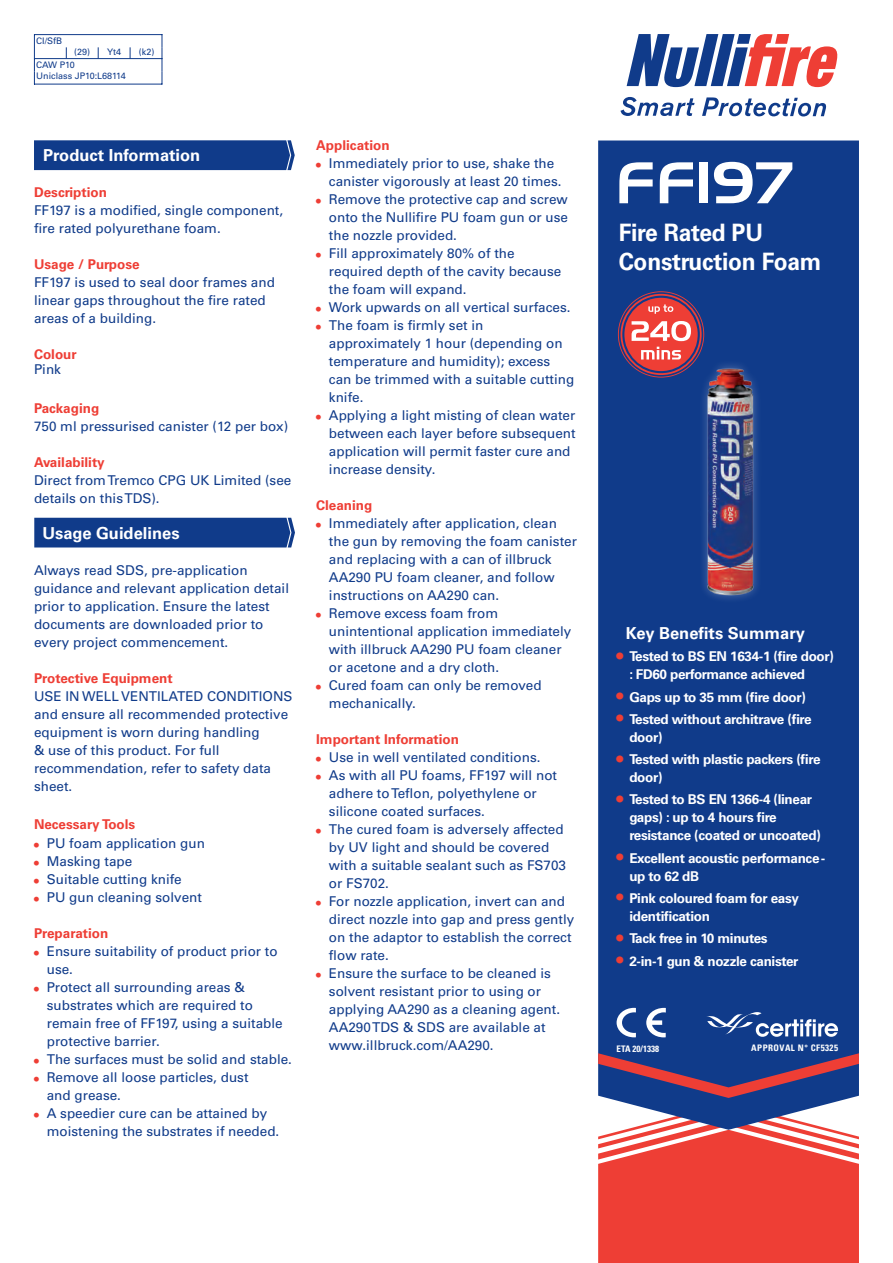
<style>
.page{position:relative;width:893px;height:1263px;background:#fff}
.page>*{position:absolute;margin:0;border:0;box-sizing:border-box;transform-origin:0 0}
.t1{font:57px "Handel Gothic BT";letter-spacing:.03em;color:#fff}
.t2{font:700 24px/28.5px "Univers LTCYR 65";letter-spacing:-.01em;color:#fff;scale:.95 1}
.t3{font:700 16.5px "Univers LTCYR 65";color:#fff}
.t4{font:13.5px/18px "Univers LTCYR 55 Roman";color:#103b8a}
.t5{font:700 13.5px/18px "Univers LTCYR 65";letter-spacing:-.025em;color:#fff}
.t6{font:700 13.5px "Univers LTCYR 65";color:#ee3e35}
.t7{font:9px/11.1px "Univers LTCYR 55 Roman";color:#103b8a}
.t8{font:700 condensed 9px "Univers";letter-spacing:.05em;color:#fff}
.t9{font:9px "Univers LTCYR 67 Bold Cond";color:#fff}
.s1{font-family:"Univers LTCYR 65";font-weight:700;color:#ee3e35}
.s2{font-size:19.5px;color:#ee3e35}
</style>
<div class="page">
<div style="left:34px;top:140px;width:261px;height:30px;background:#103b8a"></div>
<div style="left:598px;top:140px;width:261px;height:913px;background:#103b8a"></div>
<svg style="left:598px;top:1053px;width:261px;height:210px;background:#bb535f"></svg>
<hr style="left:34px;top:34px;width:128px;height:1px;background:#103b8a">
<hr style="left:34px;top:58px;width:128px;height:1px;background:#103b8a">
<svg style="left:34px;top:35px;width:1px;height:49px"></svg>
<svg style="left:162px;top:34px;width:1px;height:50px"></svg>
<hr style="left:34px;top:84px;width:128px;height:1px;background:#103b8a">
<svg style="left:627px;top:34px;width:211px;height:53px"></svg>
<svg style="left:620px;top:97px;width:75px;height:19px"></svg>
<svg style="left:702px;top:97px;width:124px;height:19px"></svg>
<svg style="left:618px;top:291px;width:86px;height:36px;background:#974c66"></svg>
<img style="left:615px;top:327px;width:223px;height:296px">
<div style="left:34px;top:518px;width:261px;height:29px;background:#103b8a"></div>
<svg style="left:646px;top:1008px;width:20px;height:29px"></svg>
<svg style="left:617px;top:1008px;width:19px;height:29px"></svg>
<svg style="left:706px;top:1012px;width:132px;height:25px"></svg>
<p class="t7" style="left:36px;top:35px;width:28px">CI/SfB</p>
<p class="t7" style="left:74px;top:46px;width:49px">(29) Yt4</p>
<p class="t7" style="left:139px;top:46px;width:17px">(k2)</p>
<p class="t7" style="left:36px;top:58px;width:91px">CAW P10<br>Uniclass JP10:L68114</p>
<p class="t3" style="left:43px;top:143px;width:159px">Product Information</p>
<p class="t6" style="left:34px;top:182px;width:74px">Description</p>
<p class="t4" style="left:34px;top:200px;width:251px">FF197 is a modified, single component, fire rated polyurethane foam.</p>
<p class="t6" style="left:34px;top:254px;width:107px">Usage / Purpose</p>
<p class="t4" style="left:34px;top:272px;width:242px">FF197 is used to seal door frames and linear gaps throughout the fire rated areas of a building.</p>
<p class="t6" style="left:34px;top:344px;width:44px">Colour</p>
<p class="t4" style="left:34px;top:359px;width:28px">Pink</p>
<p class="t6" style="left:34px;top:398px;width:67px">Packaging</p>
<p class="t4" style="left:34px;top:416px;width:256px">750 ml pressurised canister (12 per box)</p>
<p class="t6" style="left:34px;top:452px;width:72px">Availability</p>
<p class="t4" style="left:34px;top:470px;width:259px">Direct from Tremco CPG UK Limited (see details on this TDS).</p>
<p class="t3" style="left:42px;top:521px;width:139px">Usage Guidelines</p>
<p class="t4" style="left:34px;top:560px;width:257px">Always read SDS, pre-application guidance and relevant application detail prior to application. Ensure the latest documents are downloaded prior to every project commencement.</p>
<p class="t6" style="left:34px;top:668px;width:140px">Protective Equipment</p>
<p class="t4" style="left:34px;top:686px;width:260px">USE IN WELL VENTILATED CONDITIONS and ensure all recommended protective equipment is worn during handling<br>&amp; use of this product. For full recommendation, refer to safety data sheet.</p>
<p class="t6" style="left:34px;top:814px;width:103px">Necessary Tools</p>
<p class="t4" style="left:34px;top:834px;width:173px"><span class="s1">•</span> PU foam application gun</p>
<p class="t4" style="left:34px;top:852px;width:100px"><span class="s1">•</span> Masking tape</p>
<p class="t4" style="left:34px;top:870px;width:149px"><span class="s1">•</span> Suitable cutting knife</p>
<p class="t4" style="left:34px;top:888px;width:170px"><span class="s1">•</span> PU gun cleaning solvent</p>
<p class="t6" style="left:34px;top:924px;width:76px">Preparation</p>
<p class="t4" style="left:47px;top:942px;width:232px;text-indent:-13px"><span class="s1">•</span> Ensure suitability of product prior to use.</p>
<p class="t4" style="left:47px;top:978px;width:237px;text-indent:-13px"><span class="s1">•</span> Protect all surrounding areas &amp; substrates which are required to remain free of FF197, using a suitable protective barrier.</p>
<p class="t4" style="left:34px;top:1050px;width:260px"><span class="s1">•</span> The surfaces must be solid and stable.</p>
<p class="t4" style="left:47px;top:1068px;width:203px;text-indent:-13px"><span class="s1">•</span> Remove all loose particles, dust and grease.</p>
<p class="t4" style="left:47px;top:1104px;width:234px;text-indent:-13px"><span class="s1">•</span> A speedier cure can be attained by moistening the substrates if needed.</p>
<p class="t6" style="left:316px;top:136px;width:75px">Application</p>
<p class="t4" style="left:329px;top:154px;width:234px;text-indent:-13px"><span class="s1">•</span> Immediately prior to use, shake the canister vigorously at least 20 times.</p>
<p class="t4" style="left:329px;top:190px;width:241px;text-align:justify;text-indent:-13px"><span class="s1">•</span> Remove the protective cap and screw onto the Nullifire PU foam gun or use the nozzle provided.</p>
<p class="t4" style="left:329px;top:244px;width:234px;text-indent:-13px"><span class="s1">•</span> Fill approximately 80% of the required depth of the cavity because the foam will expand.</p>
<p class="t4" style="left:316px;top:298px;width:256px"><span class="s1">•</span> Work upwards on all vertical surfaces.</p>
<p class="t4" style="left:329px;top:316px;width:247px;text-indent:-13px"><span class="s1">•</span> The foam is firmly set in approximately 1 hour (depending on temperature and humidity); excess can be trimmed with a suitable cutting knife.</p>
<p class="t4" style="left:329px;top:406px;width:248px;text-indent:-13px"><span class="s1">•</span> Applying a light misting of clean water between each layer before subsequent application will permit faster cure and increase density.</p>
<p class="t6" style="left:316px;top:496px;width:58px">Cleaning</p>
<p class="t4" style="left:329px;top:514px;width:250px;text-indent:-13px"><span class="s1">•</span> Immediately after application, clean the gun by removing the foam canister and replacing with a can of illbruck AA290 PU foam cleaner, and follow instructions on AA290 can.</p>
<p class="t4" style="left:329px;top:604px;width:244px;text-indent:-13px"><span class="s1">•</span> Remove excess foam from unintentional application immediately with illbruck AA290 PU foam cleaner or acetone and a dry cloth.</p>
<p class="t4" style="left:329px;top:676px;width:214px;text-indent:-13px"><span class="s1">•</span> Cured foam can only be removed mechanically.</p>
<p class="t6" style="left:316px;top:730px;width:144px">Important Information</p>
<p class="t4" style="left:316px;top:748px;width:226px"><span class="s1">•</span> Use in well ventilated conditions.</p>
<p class="t4" style="left:329px;top:766px;width:230px;text-indent:-13px"><span class="s1">•</span> As with all PU foams, FF197 will not adhere to Teflon, polyethylene or silicone coated surfaces.</p>
<p class="t4" style="left:329px;top:820px;width:239px;text-indent:-13px"><span class="s1">•</span> The cured foam is adversely affected by UV light and should be covered with a suitable sealant such as FS703 or FS702.</p>
<p class="t4" style="left:329px;top:892px;width:247px;text-indent:-13px"><span class="s1">•</span> For nozzle application, invert can and direct nozzle into gap and press gently on the adaptor to establish the correct flow rate.</p>
<p class="t4" style="left:329px;top:964px;width:233px;text-indent:-13px"><span class="s1">•</span> Ensure the surface to be cleaned is solvent resistant prior to using or applying AA290 as a cleaning agent.<br>AA290 TDS &amp; SDS are available at www.illbruck.com/AA290.</p>
<h1 class="t1" style="left:615px;top:148px;width:178px">FF197</h1>
<h2 class="t2" style="left:619px;top:217px;width:215px">Fire Rated PU<br>Construction Foam</h2>
<p class="t3" style="left:626px;top:622px;width:181px">Key Benefits Summary</p>
<p class="t5" style="left:629px;top:647px;width:206px;text-indent:-13px"><span class="s2">•</span> Tested to BS EN 1634-1 (fire door) : FD60 performance achieved</p>
<p class="t5" style="left:617px;top:687px;width:191px"><span class="s2">•</span> Gaps up to 35 mm (fire door)</p>
<p class="t5" style="left:629px;top:709px;width:184px;text-indent:-13px"><span class="s2">•</span> Tested without architrave (fire door)</p>
<p class="t5" style="left:629px;top:750px;width:193px;text-indent:-13px"><span class="s2">•</span> Tested with plastic packers (fire door)</p>
<p class="t5" style="left:629px;top:790px;width:193px;text-indent:-13px"><span class="s2">•</span> Tested to BS EN 1366-4 (linear gaps) : up to 4 hours fire resistance (coated or uncoated)</p>
<p class="t5" style="left:629px;top:848px;width:198px;text-indent:-13px"><span class="s2">•</span> Excellent acoustic performance - up to 62 dB</p>
<p class="t5" style="left:629px;top:888px;width:171px;text-indent:-13px"><span class="s2">•</span> Pink coloured foam for easy identification</p>
<p class="t5" style="left:617px;top:929px;width:153px"><span class="s2">•</span> Tack free in 10 minutes</p>
<p class="t5" style="left:617px;top:951px;width:183px"><span class="s2">•</span> 2-in-1 gun &amp; nozzle canister</p>
<p class="t9" style="left:617px;top:1043px;width:44px">ETA 20/1338</p>
<p class="t8" style="left:751px;top:1042px;width:88px">APPROVAL N° CF5325</p>
</div>
